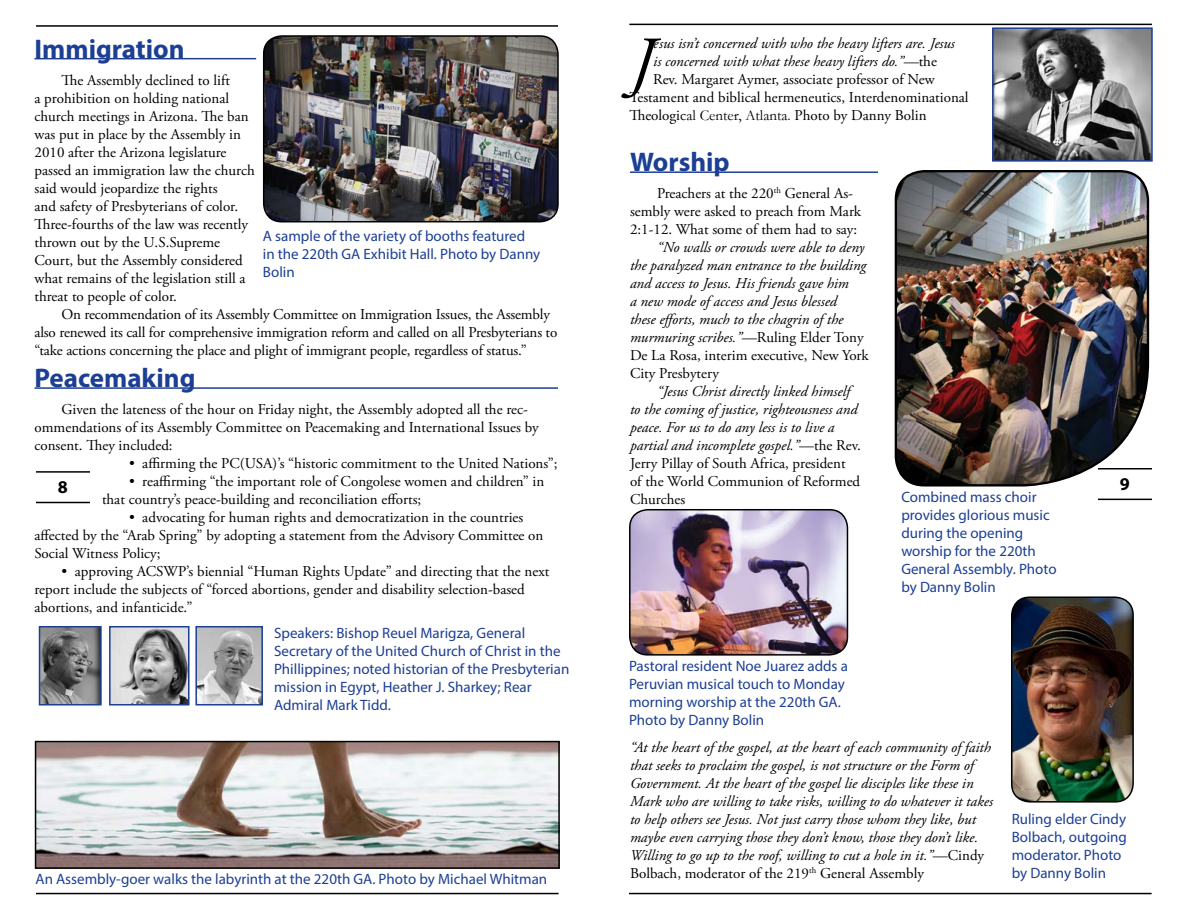
<style>
.page{position:relative;width:1188px;height:918px;background:#fff}
.page>*{position:absolute;margin:0;border:0;box-sizing:border-box;transform-origin:0 0}
.t1{font:italic 69.3px "Adobe Garamond Pro";color:#000}
.t2{font:700 27px "Myriad Pro";color:#1c3f94}
.t3{font:700 18px "Myriad Pro";color:#000}
.t4{font:15px/18px "Adobe Garamond Pro";color:#000}
.t5{font:italic 15px/18px "Adobe Garamond Pro";color:#000}
.t6{font:15px/18px "Myriad Pro";color:#1c3f94}
.s1{font-style:normal}
.s2{font-family:"Garamond"}
</style>
<div class="page">
<hr style="left:1098px;top:468px;width:54px;height:2px;background:#000">
<hr style="left:1098px;top:499px;width:54px;height:1px;background:#000">
<hr style="left:629px;top:893px;width:523px;height:1px;background:#000">
<hr style="left:629px;top:24px;width:523px;height:1px;background:#000">
<hr style="left:36px;top:471px;width:54px;height:2px;background:#000">
<hr style="left:36px;top:502px;width:54px;height:1px;background:#000">
<hr style="left:36px;top:25px;width:522px;height:2px;background:#000">
<hr style="left:36px;top:893px;width:523px;height:1px;background:#000">
<hr style="left:630px;top:171px;width:248px;height:2px;background:#1c3f94">
<img style="left:894px;top:170px;width:256px;height:317px">
<img style="left:630px;top:510px;width:217px;height:145px">
<div style="left:629px;top:509px;width:219px;height:147px;border:2px solid #000;border-radius:18px"></div>
<img style="left:995px;top:30px;width:155px;height:129px">
<div style="left:992px;top:27px;width:161px;height:135px;border:2px solid #1c3f94"></div>
<hr style="left:34px;top:58px;width:222px;height:1px;background:#1c3f94">
<hr style="left:34px;top:387px;width:524px;height:2px;background:#1c3f94">
<img style="left:264px;top:36px;width:294px;height:186px">
<div style="left:263px;top:35px;width:296px;height:187px;border:2px solid #000;border-radius:18px"></div>
<img style="left:38px;top:744px;width:519px;height:122px">
<div style="left:35px;top:741px;width:525px;height:128px;border:2px solid #000"></div>
<img style="left:198px;top:629px;width:62px;height:74px">
<div style="left:195px;top:626px;width:68px;height:80px;border:2px solid #1c3f94"></div>
<img style="left:112px;top:629px;width:75px;height:74px">
<div style="left:109px;top:626px;width:81px;height:80px;border:2px solid #1c3f94"></div>
<img style="left:42px;top:629px;width:57px;height:74px">
<div style="left:39px;top:626px;width:63px;height:80px;border:2px solid #1c3f94"></div>
<img style="left:1012px;top:598px;width:121px;height:202px">
<div style="left:1011px;top:596px;width:123px;height:207px;border:2px solid #000;border-radius:18px"></div>
<p class="t5" style="left:653px;top:35px;width:303px">esus isn’t concerned with who the heavy lifters are. Jesus</p>
<p class="t5" style="left:653px;top:53px;width:285px">is concerned with what these heavy lifters do.”—<span class="s1">the</span></p>
<p class="t4" style="left:653px;top:71px;width:283px">Rev. Margaret Aymer, associate professor of New</p>
<p class="t4" style="left:629px;top:89px;width:341px">Testament and biblical hermeneutics, Interdenominational</p>
<p class="t4" style="left:629px;top:107px;width:299px">Theologi<span class="s2">cal Center, Atlanta.</span> Photo by Danny Bolin</p>
<h1 class="t1" style="left:629px;top:21px;width:25px">J</h1>
<h2 class="t2" style="left:34px;top:31px;width:152px">Immigration</h2>
<p class="t4" style="left:34px;top:72px;width:222px;text-indent:27px">The Assembly declined to lift<br>a prohibition on holding national church meetings in Arizona. The ban was put in place by the Assembly in 2010 after the Arizona legislature passed an immigration law the church said would jeopardize the rights<br>and safety of Presbyterians of color.<br>Three-fourths of the law was recently thrown out by the U.S.Supreme Court, but the Assembly considered what remains of the legislation still a threat to people of color.</p>
<p class="t4" style="left:34px;top:306px;width:524px;text-indent:27px">On recommendation of its Assembly Committee on Immigration Issues, the Assembly also renewed its call for comprehensive immigration reform and called on all Presbyterians to “take actions concerning the place and plight of immigrant people, regardless of status.”</p>
<h2 class="t2" style="left:34px;top:361px;width:163px">Peacemaking</h2>
<p class="t4" style="left:34px;top:401px;width:506px;text-indent:27px">Given the lateness of the hour on Friday night, the Assembly adopted all the rec&shy;ommendations of its Assembly Committee on Peacemaking and International Issues by consent. They included:</p>
<p class="t4" style="left:129px;top:455px;width:430px">• affirming the PC(USA)’s “historic commitment to the United Nations”;</p>
<p class="t4" style="left:102px;top:473px;width:444px;text-indent:27px">• reaffirming “the important role of Congolese women and children” in that country’s peace-building and reconciliation efforts;</p>
<p class="t4" style="left:34px;top:509px;width:510px;text-indent:95px">• advocating for human rights and democratization in the countries affected by the “Arab Spring” by adopting a statement from the Advisory Committee on<br>Social Witness Policy;</p>
<p class="t4" style="left:34px;top:563px;width:517px;text-indent:27px">• approving ACSWP’s biennial “Human Rights Update” and directing that the next report include the subjects of “forced abortions, gender and disability selection-based abortions, and infanticide.”</p>
<h2 class="t2" style="left:630px;top:145px;width:101px">Worship</h2>
<p class="t4" style="left:630px;top:185px;width:233px;text-indent:27px">Preachers at the 220<sup>th</sup> General As&shy;sembly were asked to preach from Mark<br>2:1-12. What some of them had to say:</p>
<p class="t5" style="left:630px;top:239px;width:240px;text-indent:27px">“No walls or crowds were able to deny the paralyzed man entrance to the building and access to Jesus. His friends gave him<br>a new mode of access and Jesus blessed<br>these efforts, much to the chagrin of the murmuring scribes.”—<span class="s1">Ruling Elder Tony De La Rosa, interim executive, New York City Presbytery</span></p>
<p class="t5" style="left:630px;top:383px;width:232px;text-indent:27px">“Jesus Christ directly linked himself to the coming of justice, righteousness and peace. For us to do any less is to live a partial and incomplete gospel.”<span class="s1">—the Rev.<br>Jerry Pillay of South Africa, president of the World Communion of Reformed Churches</span></p>
<p class="t6" style="left:263px;top:227px;width:279px">A sample of the variety of booths featured in the 220th GA Exhibit Hall. Photo by Danny<br>Bolin</p>
<p class="t3" style="left:58px;top:475px;width:11px">8</p>
<p class="t3" style="left:1120px;top:472px;width:11px">9</p>
<p class="t6" style="left:901px;top:488px;width:157px">Combined mass choir provides glorious music during the opening worship for the 220th<br>General Assembly. Photo by Danny Bolin</p>
<p class="t6" style="left:274px;top:624px;width:297px">Speakers: Bishop Reuel Marigza, General Secretary of the United Church of Christ in the Phillippines; noted historian of the Presbyterian mission in Egypt, Heather J. Sharkey; Rear Admiral Mark Tidd.</p>
<p class="t6" style="left:36px;top:870px;width:513px">An Assembly-goer walks the labyrinth at the 220th GA. Photo by Michael Whitman</p>
<p class="t6" style="left:629px;top:657px;width:220px">Pastoral resident Noe Juarez adds a<br>Peruvian musical touch to Monday morning worship at the 220th GA.<br>Photo by Danny Bolin</p>
<p class="t5" style="left:630px;top:738px;width:365px">“At the heart of the gospel, at the heart of each community of faith that seeks to proclaim the gospel, is not structure or the Form of Government. At the heart of the gospel lie disciples like these in Mark who are willing to take risks, willing to do whatever it takes to help others see Jesus. Not just carry those whom they like, but maybe even carrying those they don’t know, those they don’t like.<br>Willing to go up to the roof, willing to cut a hole in it.”<span class="s1">—Cindy Bolbach, moderator of the 219</span><sup>th</sup> <span class="s1">General Assembly</span></p>
<p class="t6" style="left:1012px;top:809px;width:117px">Ruling elder Cindy<br>Bolbach, outgoing moderator. Photo by Danny Bolin</p>
</div>
